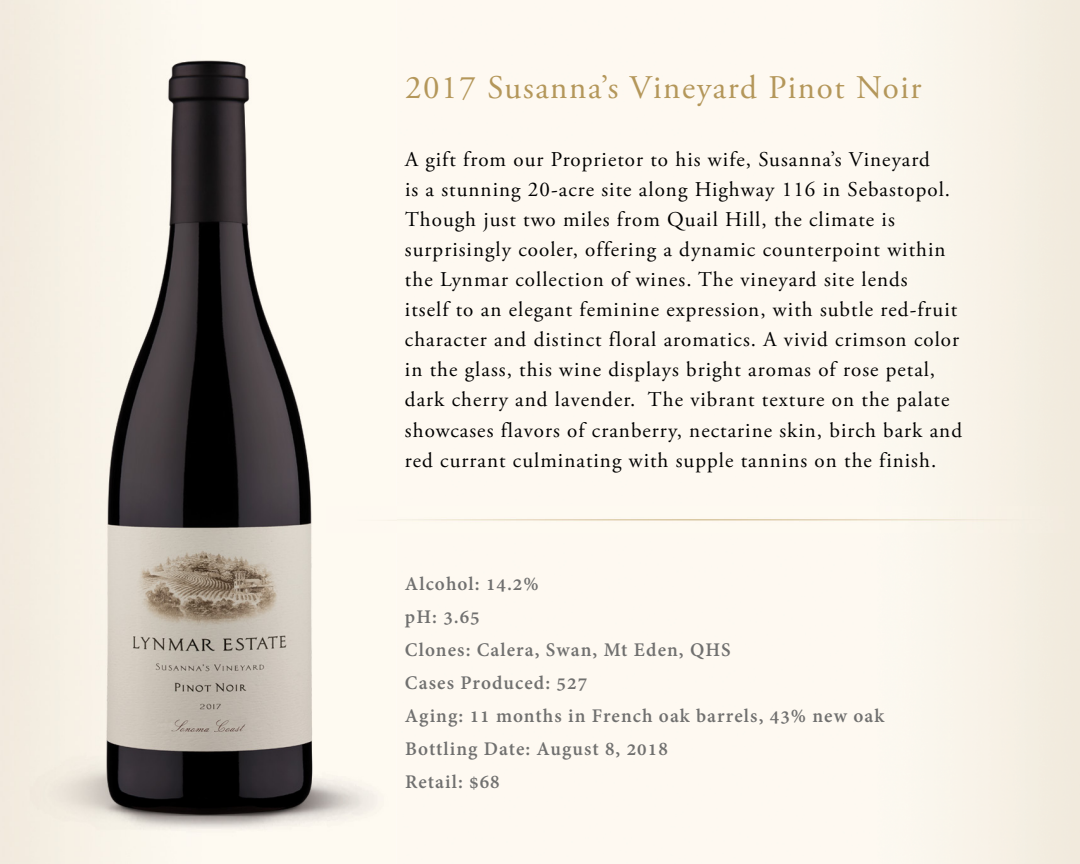
<style>
.page{position:relative;width:1080px;height:864px;background:#fff}
.page>*{position:absolute;margin:0;border:0;box-sizing:border-box;transform-origin:0 0}
.t1{font:33px "Adobe Garamond Pro";letter-spacing:.05em;color:#b4975a}
.t2{font:21px/30px "Adobe Garamond Pro";letter-spacing:.05em;color:#000}
.t3{font:700 21px/33px "Adobe Devanagari";letter-spacing:.05em;color:#70706f}
</style>
<div class="page">
<img style="left:0;top:0;width:396px;height:864px">
<p class="t1" style="left:405px;top:67px;width:518px">2017 Susanna’s Vineyard Pinot Noir</p>
<p class="t2" style="left:405px;top:146px;width:559px">A gift from our Proprietor to his wife, Susanna’s Vineyard<br>is a stunning 20-acre site along Highway 116 in Sebastopol.<br>Though just two miles from Quail Hill, the climate is surprisingly cooler, offering a dynamic counterpoint within the Lynmar collection of wines. The vineyard site lends<br>itself to an elegant feminine expression, with subtle red-fruit character and distinct floral aromatics. A vivid crimson color in the glass, this wine displays bright aromas of rose petal, dark cherry and lavender. The vibrant texture on the palate showcases flavors of cranberry, nectarine skin, birch bark and red currant culminating with supple tannins on the finish.</p>
<p class="t3" style="left:405px;top:570px;width:481px">Alcohol: 14.2%<br>pH: 3.65<br>Clones: Calera, Swan, Mt Eden, QHS<br>Cases Produced: 527<br>Aging: 11 months in French oak barrels, 43% new oak<br>Bottling Date: August 8, 2018<br>Retail: $68</p>
</div>
